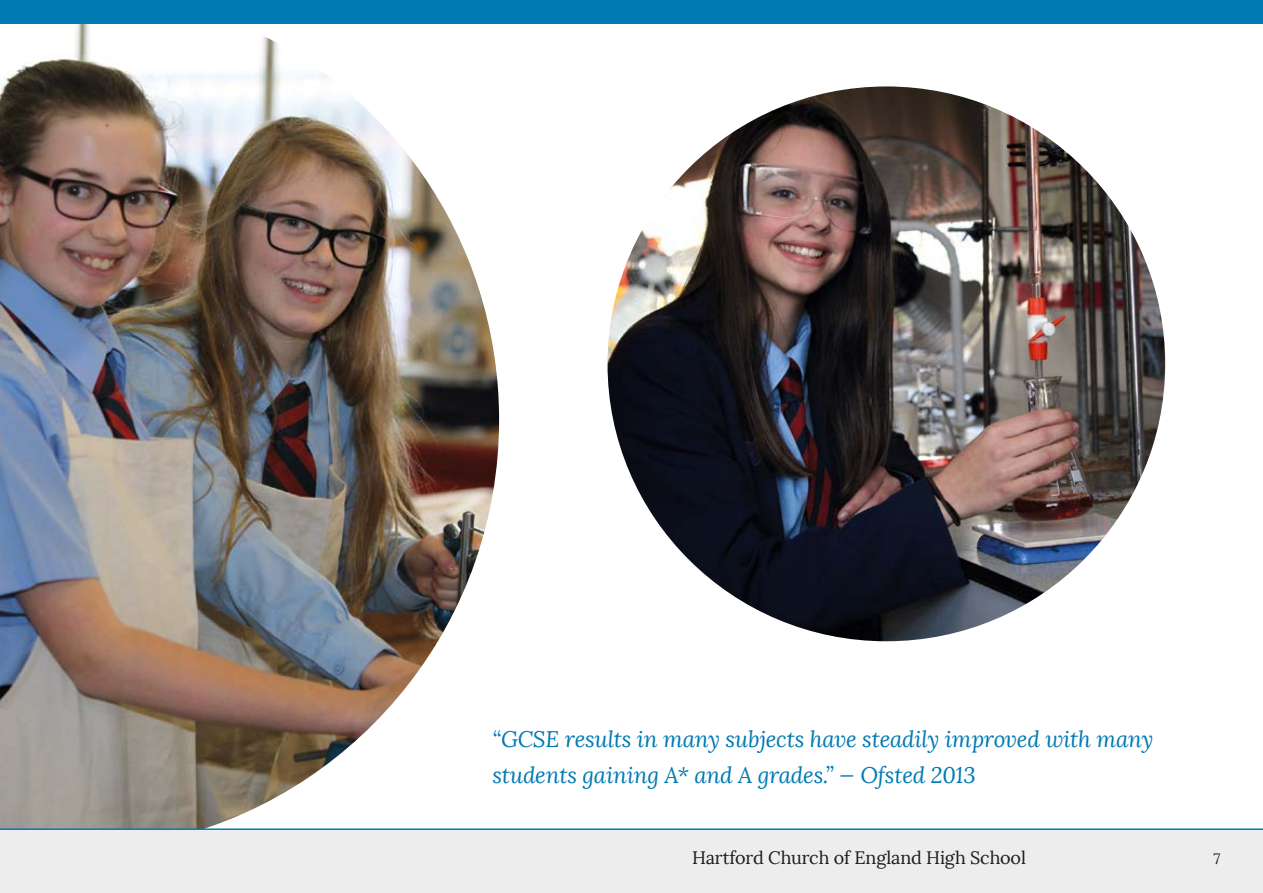
<style>
.page{position:relative;width:1263px;height:893px;background:#fff}
.page>*{position:absolute;margin:0;border:0;box-sizing:border-box;transform-origin:0 0}
.Quote_Big{font:italic 22.5px/36px "Lora";letter-spacing:-.01em;color:#007ab3}
.body{font:18px "Lora";letter-spacing:-.01em;color:#1d1d1b}
.t1{font:15px "Lora";color:#1d1d1b}
</style>
<div class="page">
<img style="left:607px;top:86px;width:558px;height:555px">
<img style="left:0;top:23px;width:499px;height:805px">
<div style="left:0;top:829px;width:1263px;height:64px;background:#ededed"></div>
<hr style="left:0;top:828px;width:1263px;height:2px;background:#007ab3">
<div style="left:0;top:0;width:1263px;height:23px;background:#007ab3"></div>
<p class="Quote_Big" style="left:492px;top:721px;width:662px">“GCSE results in many subjects have steadily improved with many students gaining A* and A grades.” — Ofsted 2013</p>
<p class="body" style="left:692px;top:847px;width:335px">Hartford Church of England High School</p>
<p class="t1" style="left:1213px;top:849px;width:8px">7</p>
</div>
